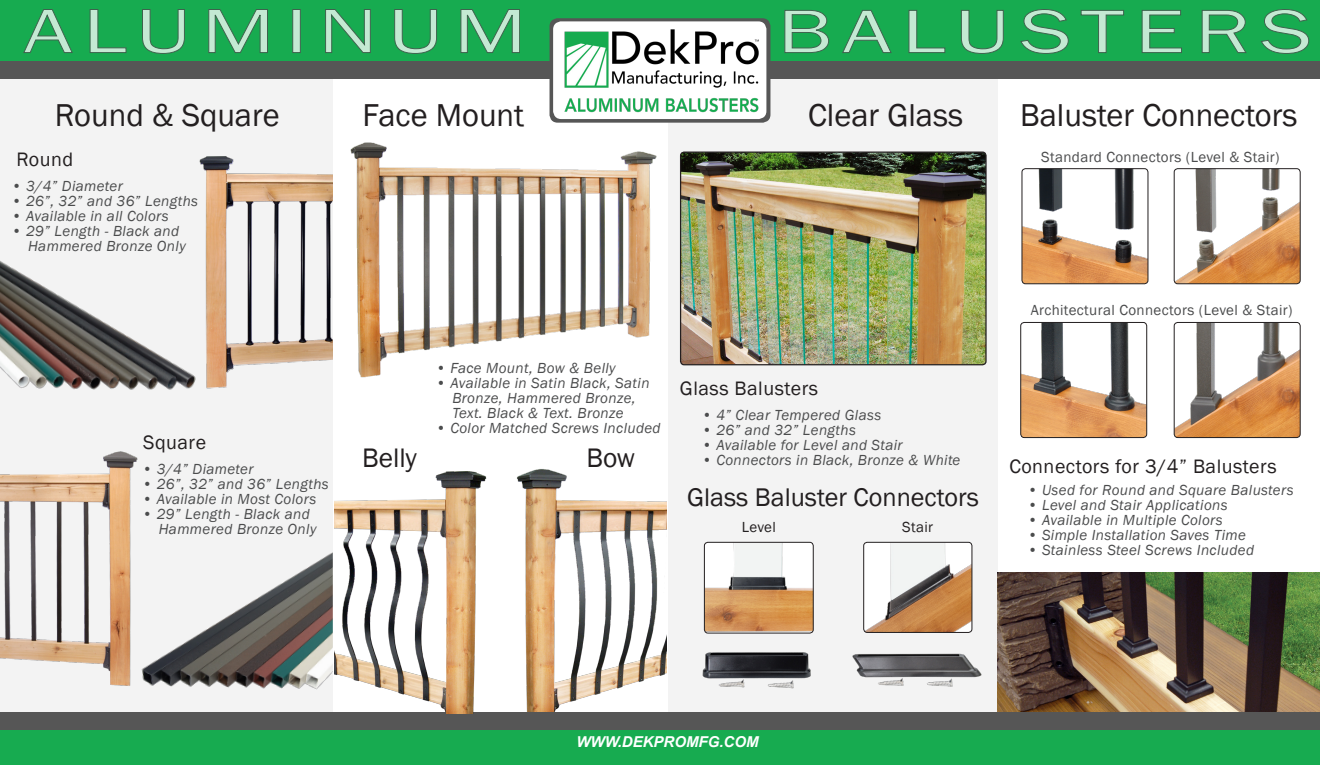
<style>
.page{position:relative;width:1320px;height:765px;background:#fff}
.page>*{position:absolute;margin:0;border:0;box-sizing:border-box;transform-origin:0 0}
.t1{font:32.5px "Franklin Gothic";color:#231f20}
.t2{font:27.5px "Franklin Gothic";color:#231f20}
.t3{font:26.25px "Franklin Gothic";color:#231f20}
.t4{font:20px "Franklin Gothic";letter-spacing:.025em;color:#231f20}
.t5{font:italic 15px "Franklin Gothic";letter-spacing:.025em;color:#4b4c4d}
.t6{font:15px "Franklin Gothic";letter-spacing:.025em;color:#4b4c4d}
.t7{font:italic 700 15px "Arial";color:#fff}
.t8{font:15px "Franklin Gothic";letter-spacing:.025em;color:#231f20}
</style>
<div class="page">
<div style="left:668px;top:62px;width:330px;height:667px;background:#f3f3f3"></div>
<div style="left:0;top:62px;width:333px;height:667px;background:#f3f3f3"></div>
<div style="left:0;top:0;width:1320px;height:62px;background:#17ab50"></div>
<div style="left:0;top:62px;width:1320px;height:17px;background:#565656"></div>
<div style="left:550px;top:18px;width:220px;height:105px;background:#565656;border-radius:8px"></div>
<div style="left:553px;top:21px;width:213px;height:98px;background:#fff;border-radius:8px"></div>
<img style="left:564px;top:29px;width:195px;height:83px">
<svg style="left:23px;top:9px;width:497px;height:45px"></svg>
<div style="left:0;top:729px;width:1320px;height:36px;background:#17ab50"></div>
<div style="left:0;top:712px;width:1320px;height:17px;background:#565656"></div>
<svg style="left:785px;top:9px;width:524px;height:45px"></svg>
<img style="left:517px;top:469px;width:150px;height:243px">
<img style="left:335px;top:471px;width:152px;height:242px">
<img style="left:350px;top:142px;width:307px;height:236px">
<img style="left:681px;top:152px;width:305px;height:213px">
<div style="left:680px;top:152px;width:307px;height:213px;border:1px solid #231f20;border-radius:4px"></div>
<img style="left:702px;top:652px;width:109px;height:36px">
<img style="left:852px;top:653px;width:130px;height:34px">
<img style="left:704px;top:542px;width:109px;height:91px">
<div style="left:704px;top:542px;width:110px;height:91px;border:1px solid #231f20;border-radius:4px"></div>
<img style="left:864px;top:542px;width:108px;height:90px">
<div style="left:863px;top:542px;width:109px;height:91px;border:1px solid #231f20;border-radius:4px"></div>
<img style="left:998px;top:573px;width:322px;height:139px">
<img style="left:1021px;top:322px;width:126px;height:116px">
<div style="left:1020px;top:322px;width:127px;height:116px;border:1px solid #231f20;border-radius:4px"></div>
<img style="left:1022px;top:169px;width:126px;height:115px">
<div style="left:1022px;top:168px;width:126px;height:116px;border:1px solid #231f20;border-radius:4px"></div>
<img style="left:199px;top:156px;width:134px;height:233px">
<img style="left:0;top:451px;width:138px;height:235px">
<img style="left:1174px;top:322px;width:126px;height:116px">
<div style="left:1174px;top:322px;width:127px;height:116px;border:1px solid #231f20;border-radius:4px"></div>
<img style="left:1174px;top:169px;width:126px;height:115px">
<div style="left:1174px;top:168px;width:127px;height:116px;border:1px solid #231f20;border-radius:4px"></div>
<img style="left:0;top:236px;width:203px;height:154px">
<img style="left:131px;top:534px;width:202px;height:156px">
<p class="t1" style="left:55px;top:95px;width:226px">Round &amp; Square</p>
<p class="t1" style="left:363px;top:95px;width:163px">Face Mount</p>
<p class="t1" style="left:808px;top:95px;width:157px">Clear Glass</p>
<p class="t4" style="left:16px;top:147px;width:58px">Round</p>
<p class="t5" style="left:12px;top:176px;width:113px">• 3/4” Diameter</p>
<p class="t5" style="left:12px;top:191px;width:188px">• 26”, 32” and 36” Lengths</p>
<p class="t5" style="left:12px;top:206px;width:159px">• Available in all Colors</p>
<p class="t5" style="left:12px;top:221px;width:169px">• 29” Length - Black and</p>
<p class="t5" style="left:28px;top:236px;width:159px">Hammered Bronze Only</p>
<p class="t4" style="left:143px;top:430px;width:64px">Square</p>
<p class="t5" style="left:142px;top:459px;width:113px">• 3/4” Diameter</p>
<p class="t5" style="left:142px;top:474px;width:188px">• 26”, 32” and 36” Lengths</p>
<p class="t5" style="left:142px;top:489px;width:176px">• Available in Most Colors</p>
<p class="t5" style="left:142px;top:504px;width:169px">• 29” Length - Black and</p>
<p class="t5" style="left:159px;top:519px;width:159px">Hammered Bronze Only</p>
<p class="t5" style="left:436px;top:359px;width:181px">• Face Mount, Bow &amp; Belly</p>
<p class="t5" style="left:436px;top:374px;width:215px">• Available in Satin Black, Satin</p>
<p class="t5" style="left:452px;top:389px;width:185px">Bronze, Hammered Bronze,</p>
<p class="t5" style="left:452px;top:404px;width:173px">Text. Black &amp; Text. Bronze</p>
<p class="t5" style="left:436px;top:419px;width:226px">• Color Matched Screws Included</p>
<p class="t2" style="left:362px;top:441px;width:56px">Belly</p>
<p class="t2" style="left:586px;top:441px;width:50px">Bow</p>
<p class="t4" style="left:680px;top:376px;width:140px">Glass Balusters</p>
<p class="t5" style="left:702px;top:405px;width:181px">• 4” Clear Tempered Glass</p>
<p class="t5" style="left:702px;top:420px;width:156px">• 26” and 32” Lengths</p>
<p class="t5" style="left:702px;top:435px;width:202px">• Available for Level and Stair</p>
<p class="t5" style="left:702px;top:450px;width:260px">• Connectors in Black, Bronze &amp; White</p>
<p class="t3" style="left:687px;top:481px;width:293px">Glass Baluster Connectors</p>
<p class="t8" style="left:742px;top:518px;width:36px">Level</p>
<p class="t8" style="left:902px;top:518px;width:32px">Stair</p>
<p class="t1" style="left:1020px;top:95px;width:279px">Baluster Connectors</p>
<p class="t6" style="left:1041px;top:147px;width:240px">Standard Connectors (Level &amp; Stair)</p>
<p class="t6" style="left:1031px;top:301px;width:263px">Architectural Connectors (Level &amp; Stair)</p>
<p class="t4" style="left:1009px;top:454px;width:269px">Connectors for 3/4” Balusters</p>
<p class="t5" style="left:1028px;top:480px;width:268px">• Used for Round and Square Balusters</p>
<p class="t5" style="left:1028px;top:495px;width:202px">• Level and Stair Applications</p>
<p class="t5" style="left:1028px;top:510px;width:197px">• Available in Multiple Colors</p>
<p class="t5" style="left:1028px;top:525px;width:220px">• Simple Installation Saves Time</p>
<p class="t5" style="left:1028px;top:540px;width:228px">• Stainless Steel Screws Included</p>
<p class="t7" style="left:576px;top:732px;width:184px">WWW.DEKPROMFG.COM</p>
</div>
